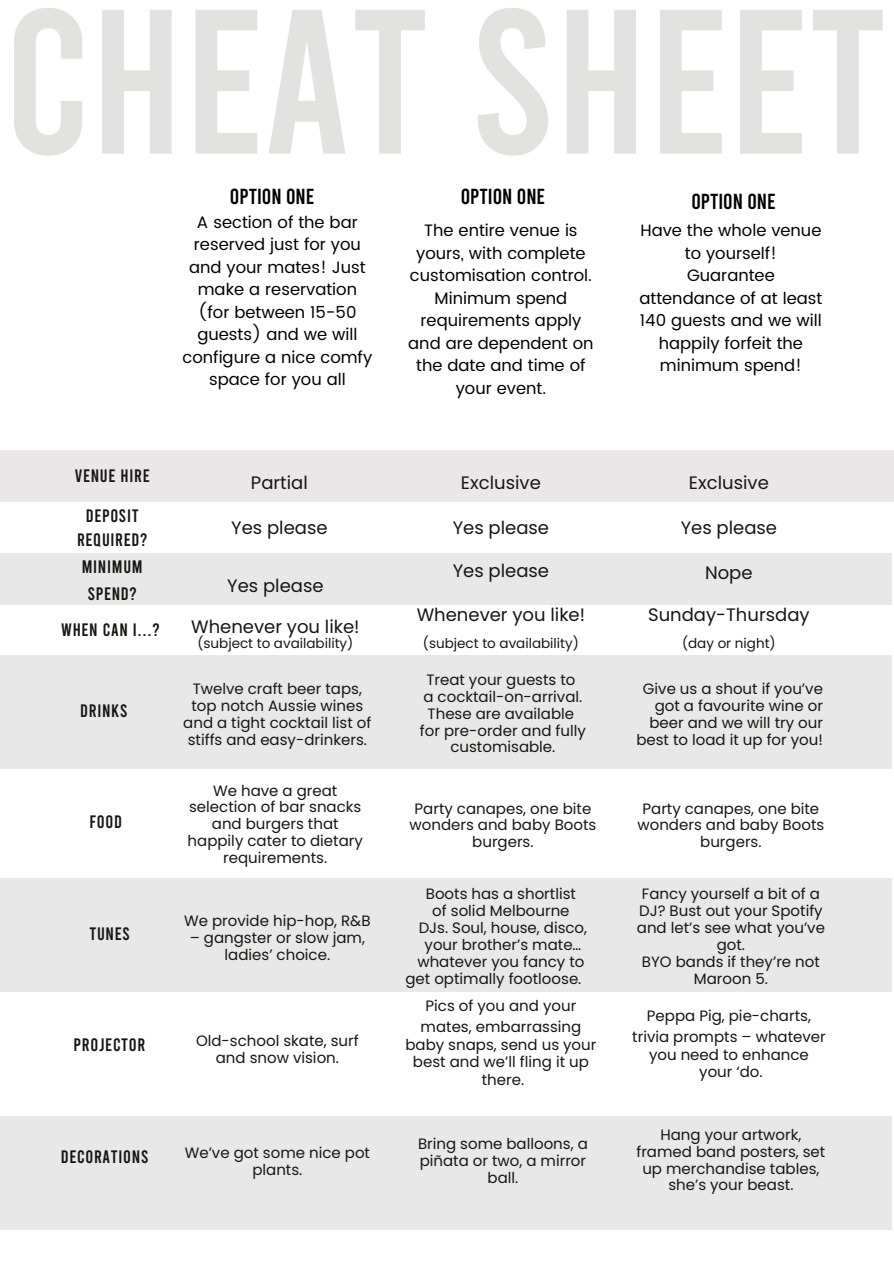
<style>
.page{position:relative;width:894px;height:1264px;background:#fff}
.page>*{position:absolute;margin:0;border:0;box-sizing:border-box;transform-origin:0 0}
.t1{font:205.35px "Bebas";color:#e2e2e1}
.t2{font:21.75px "Bebas";color:#000}
.t3{font:18px "Poppins";color:#171615}
.t4{font:18px/27px "Bebas";letter-spacing:.14em;color:#171615;text-align:center}
.t5{font:16.5px/22.5px "Poppins";color:#000;text-align:center}
.t6{font:15px/16.8px "Poppins";color:#171615;text-align:center}
.t7{font:13.5px "Poppins";color:#171615}
</style>
<div class="page">
<div style="left:0;top:450px;width:893px;height:51px;background:#e9e7e7"></div>
<div style="left:0;top:553px;width:891px;height:51px;background:#e8e8e8"></div>
<div style="left:0;top:655px;width:891px;height:113px;background:#e8e8e8"></div>
<div style="left:0;top:878px;width:891px;height:113px;background:#e8e8e8"></div>
<div style="left:0;top:1116px;width:891px;height:113px;background:#e8e8e8"></div>
<h1 class="t1" style="left:4px;top:-52px;width:884px">CHEAT SHEET</h1>
<h3 class="t2" style="left:230px;top:182px;width:86px">OPTION ONE</h3>
<h3 class="t2" style="left:460px;top:182px;width:86px">OPTION ONE</h3>
<h4 class="t2" style="left:691px;top:187px;width:86px">OPTION ONE</h4>
<h4 class="t5" style="left:182px;top:211px;width:191px">A section of the bar reserved just for you and your mates! Just make a reservation (for between 15-50 guests) and we will configure a nice comfy space for you all</h4>
<h4 class="t5" style="left:408px;top:219px;width:187px">The entire venue is yours, with complete customisation control.<br>Minimum spend requirements apply and are dependent on the date and time of your event.</h4>
<p class="t5" style="left:639px;top:219px;width:184px">Have the whole venue to yourself!<br>Guarantee attendance of at least<br>140 guests and we will happily forfeit the minimum spend!</p>
<h3 class="t4" style="left:75px;top:455px;width:75px;line-height:39.3px">VENUE HIRE<br>DEPOSIT</h3>
<h3 class="t4" style="left:77px;top:525px;width:72px">REQUIRED?<br>MINIMUM<br>SPEND?</h3>
<h3 class="t4" style="left:61px;top:615px;width:100px">WHEN CAN I...?</h3>
<h3 class="t4" style="left:80px;top:696px;width:47px">DRINKS</h3>
<h3 class="t4" style="left:89px;top:807px;width:32px">FOOD</h3>
<h3 class="t4" style="left:89px;top:919px;width:41px">TUNES</h3>
<h3 class="t4" style="left:74px;top:1030px;width:72px">PROJECTOR</h3>
<h3 class="t4" style="left:61px;top:1142px;width:88px">DECORATIONS</h3>
<h1 class="t3" style="left:251px;top:469px;width:58px">Partial</h1>
<h1 class="t3" style="left:231px;top:514px;width:98px">Yes please</h1>
<h2 class="t3" style="left:461px;top:469px;width:81px">Exclusive</h2>
<h2 class="t3" style="left:452px;top:514px;width:98px">Yes please</h2>
<h2 class="t3" style="left:452px;top:558px;width:98px">Yes please</h2>
<h2 class="t3" style="left:416px;top:602px;width:170px">Whenever you like!</h2>
<h2 class="t3" style="left:688px;top:469px;width:81px">Exclusive</h2>
<h2 class="t3" style="left:680px;top:514px;width:98px">Yes please</h2>
<h2 class="t3" style="left:705px;top:559px;width:49px">Nope</h2>
<h2 class="t3" style="left:648px;top:602px;width:163px">Sunday-Thursday</h2>
<h2 class="t3" style="left:227px;top:573px;width:98px">Yes please</h2>
<h2 class="t3" style="left:191px;top:613px;width:170px">Whenever you like!</h2>
<h3 class="t7" style="left:197px;top:633px;width:157px">(subject to availability)</h3>
<h3 class="t7" style="left:423px;top:634px;width:157px">(subject to availability)</h3>
<p class="t7" style="left:681px;top:633px;width:95px">(day or night)</p>
<h4 class="t6" style="left:183px;top:680px;width:190px">Twelve craft beer taps, top notch Aussie wines and a tight cocktail list of stiffs and easy-drinkers.</h4>
<h4 class="t6" style="left:420px;top:671px;width:167px">Treat your guests to<br>a cocktail-on-arrival.<br>These are available for pre-order and fully customisable.</h4>
<p class="t6" style="left:187px;top:781px;width:177px">We have a great selection of bar snacks and burgers that happily cater to dietary requirements.</p>
<h4 class="t6" style="left:184px;top:912px;width:188px">We provide hip-hop, R&amp;B</h4>
<h4 class="t6" style="left:190px;top:929px;width:177px">– gangster or slow jam, ladies’ choice.</h4>
<p class="t6" style="left:196px;top:1032px;width:164px">Old-school skate, surf and snow vision.</p>
<h3 class="t6" style="left:185px;top:1144px;width:187px">We’ve got some nice pot plants.</h3>
<h4 class="t6" style="left:409px;top:799px;width:188px">Party canapes, one bite wonders and baby Boots burgers.</h4>
<h4 class="t6" style="left:425px;top:885px;width:152px">Boots has a shortlist</h4>
<h4 class="t6" style="left:432px;top:902px;width:139px">of solid Melbourne</h4>
<h4 class="t6" style="left:418px;top:919px;width:170px">DJs. Soul, house, disco,</h4>
<h4 class="t6" style="left:424px;top:936px;width:158px">your brother’s mate…</h4>
<h4 class="t6" style="left:417px;top:953px;width:168px">whatever you fancy to</h4>
<h4 class="t6" style="left:405px;top:970px;width:177px">get optimally footloose.</h4>
<h4 class="t6" style="left:420px;top:994px;width:162px;line-height:21.3px">Pics of you and your mates, embarrassing</h4>
<h4 class="t6" style="left:405px;top:1036px;width:192px">baby snaps, send us your</h4>
<h4 class="t6" style="left:413px;top:1052px;width:177px;line-height:18px">best and we’ll fling it up there.</h4>
<h3 class="t6" style="left:418px;top:1135px;width:171px">Bring some balloons, a piñata or two, a mirror ball.</h3>
<h3 class="t6" style="left:636px;top:680px;width:188px;text-align:right">Give us a shout if you’ve got a favourite wine or beer and we will try our best to load it up for you!</h3>
<h4 class="t6" style="left:637px;top:799px;width:188px">Party canapes, one bite wonders and baby Boots burgers.</h4>
<h4 class="t6" style="left:636px;top:885px;width:189px">Fancy yourself a bit of a<br>DJ? Bust out your Spotify and let’s see what you’ve got.<br>BYO bands if they’re not<br>Maroon 5.</h4>
<h4 class="t6" style="left:632px;top:1004px;width:195px;line-height:21.3px">Peppa Pig, pie-charts, trivia prompts – whatever</h4>
<h4 class="t6" style="left:649px;top:1046px;width:161px">you need to enhance</h4>
<h4 class="t6" style="left:699px;top:1063px;width:65px">your ‘do.</h4>
<h4 class="t6" style="left:636px;top:1126px;width:190px">Hang your artwork, framed band posters, set up merchandise tables, she’s your beast.</h4>
</div>
